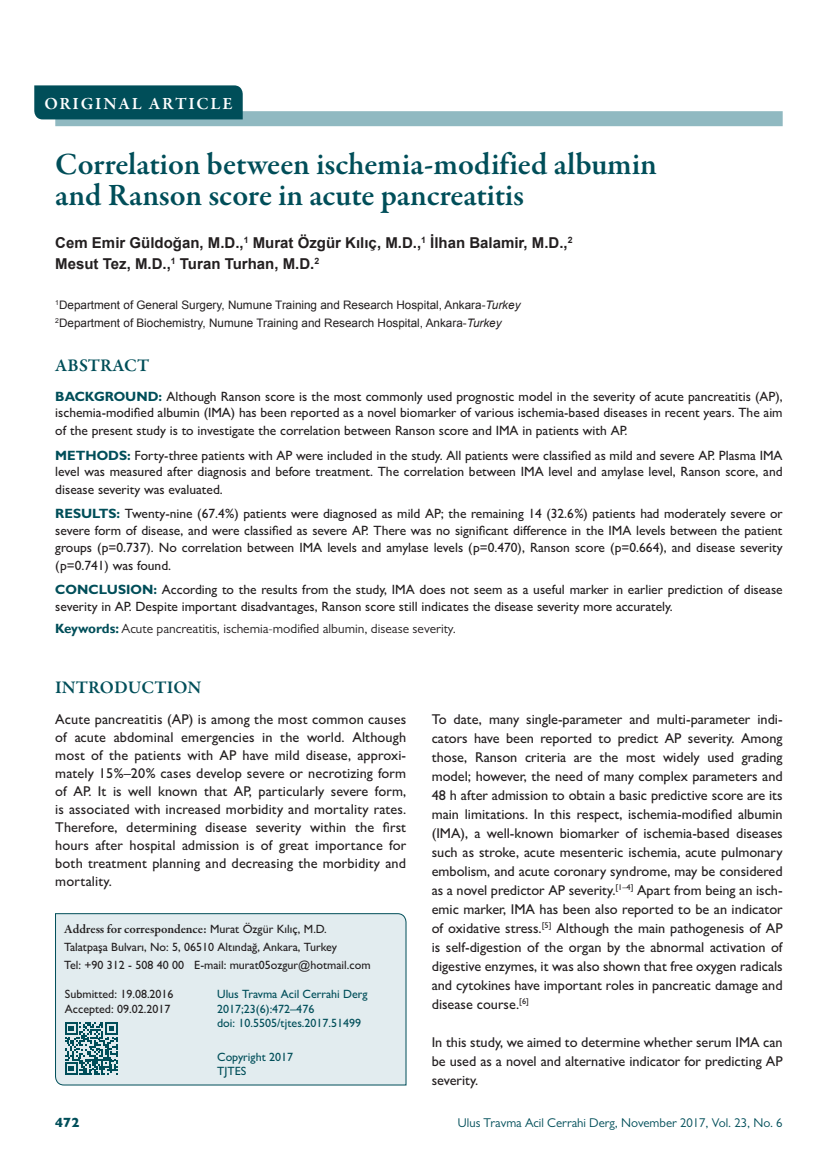
<style>
.page{position:relative;width:838px;height:1170px;background:#fff}
.page>*{position:absolute;margin:0;border:0;box-sizing:border-box;transform-origin:0 0}
.t1{font:600 31.5px/31.5px "Garamond Premr Pro";letter-spacing:-.005em;color:#004e59}
.t2{font:600 18px "Garamond Premr Pro";letter-spacing:.005em;color:#004e59}
.t3{font:600 17.25px "Garamond Premr Pro";letter-spacing:.1em;color:#fff}
.t4{font:700 15px/21px "Arial";color:#231f20}
.t5{font:500 14.25px/19px "Gill Sans MT Pro";color:#231f20;text-align:justify}
.t6{font:500 13.5px/16.5px "Gill Sans MT Pro";color:#231f20}
.t7{font:800 13.5px "Gill Sans MT Pro";color:#004e59}
.t8{font:13.35px "Gill Sans MT Pro";color:#231f20}
.t9{font:12.75px "Gill Sans MT Pro";color:#004e59}
.t10{font:600 12.75px "Garamond Premr Pro";letter-spacing:-.005em;color:#231f20}
.t11{font:500 12px/18px "Gill Sans MT Pro";color:#231f20}
.t12{font:500 12px/14.4px "Gill Sans MT Pro";color:#004e59}
.t13{font:11.7px/18px "Arial";color:#231f20}
.s1{font-style:italic}
.s2{font-weight:700;color:#004e59}
.s3{font-family:"Gill Sans";font-weight:700;color:#004e59}
.s4{font-family:"Gill Sans MT Pro";font-weight:500;font-size:12px}
</style>
<div class="page">
<div style="left:55px;top:111px;width:727px;height:15px;background:#90b9c1"></div>
<div style="left:34px;top:85px;width:209px;height:34px;background:#004e59"></div>
<div style="left:55px;top:913px;width:351px;height:172px;background:#e2ecef"></div>
<svg style="left:65px;top:1022px;width:53px;height:52px;background:#68969e"></svg>
<p class="t3" style="left:44px;top:93px;width:190px">ORIGINAL ARTICLE</p>
<h1 class="t1" style="left:55px;top:149px;width:603px">Correlation between ischemia-modified albumin and Ranson score in acute pancreatitis</h1>
<p class="t4" style="left:55px;top:232px;width:519px">Cem Emir Güldoğan, M.D.,<sup>1</sup> Murat Özgür Kılıç, M.D.,<sup>1</sup> İlhan Balamir, M.D.,<sup>2<br></sup>Mesut Tez, M.D.,<sup>1</sup> Turan Turhan, M.D.<sup>2</sup></p>
<p class="t13" style="left:55px;top:296px;width:467px"><sup>1</sup>Department of General Surgery, Numune Training and Research Hospital, Ankara-<span class="s1">Turkey<br></span><sup>2</sup>Department of Biochemistry, Numune Training and Research Hospital, Ankara-<span class="s1">Turkey</span></p>
<p class="t2" style="left:55px;top:355px;width:95px">ABSTRACT</p>
<p class="t6" style="left:55px;top:388px;width:729px"><span class="s2">BACKGROUND:</span> Although Ranson score is the most commonly used prognostic model in the severity of acute pancreatitis (AP), ischemia-modified albumin (IMA) has been reported as a novel biomarker of various ischemia-based diseases in recent years. The aim</p>
<p class="t6" style="left:55px;top:418px;width:729px;line-height:24.5px">of the present study is to investigate the correlation between Ranson score and IMA in patients with AP.<br><span class="s2">METHODS:</span> Forty-three patients with AP were included in the study. All patients were classified as mild and severe AP. Plasma IMA</p>
<p class="t6" style="left:55px;top:462px;width:729px;line-height:18px">level was measured after diagnosis and before treatment. The correlation between IMA level and amylase level, Ranson score, and disease severity was evaluated.</p>
<p class="t6" style="left:55px;top:505px;width:729px;text-align:justify"><span class="s2">RESULTS:</span> Twenty-nine (67.4%) patients were diagnosed as mild AP; the remaining 14 (32.6%) patients had moderately severe or severe form of disease, and were classified as severe AP. There was no significant difference in the IMA levels between the patient groups (p=0.737). No correlation between IMA levels and amylase levels (p=0.470), Ranson score (p=0.664), and disease severity</p>
<p class="t6" style="left:55px;top:552px;width:729px;line-height:24.5px">(p=0.741) was found.<br><span class="s2">CONCLUSION:</span> According to the results from the study, IMA does not seem as a useful marker in earlier prediction of disease</p>
<p class="t6" style="left:55px;top:598px;width:619px">severity in AP. Despite important disadvantages, Ranson score still indicates the disease severity more accurately.</p>
<p class="t8" style="left:55px;top:620px;width:402px"><span class="s3">Keywords:</span> Acute pancreatitis, ischemia-modified albumin, disease severity.</p>
<p class="t2" style="left:55px;top:676px;width:148px">INTRODUCTION</p>
<p class="t5" style="left:55px;top:710px;width:352px;line-height:18px">Acute pancreatitis (AP) is among the most common causes of acute abdominal emergencies in the world. Although most of the patients with AP have mild disease, approxi&shy;mately 15%–20% cases develop severe or necrotizing form of AP. It is well known that AP, particularly severe form, is associated with increased morbidity and mortality rates.<br>Therefore, determining disease severity within the first hours after hospital admission is of great importance for both treatment planning and decreasing the morbidity and mortality.</p>
<p class="t10" style="left:64px;top:921px;width:264px">Address for correspondence: <span class="s4">Murat Özgür Kılıç, M.D.</span></p>
<p class="t11" style="left:64px;top:937px;width:308px">Talatpaşa Bulvarı, No: 5, 06510 Altındağ, Ankara, Turkey<br>Tel: +90 312 - 508 40 00 E-mail: murat05ozgur@hotmail.com</p>
<p class="t12" style="left:217px;top:986px;width:152px">Ulus Travma Acil Cerrahi Derg<br>2017;23(6):472–476<br>doi: 10.5505/tjtes.2017.51499</p>
<p class="t12" style="left:217px;top:1049px;width:78px">Copyright 2017<br>TJTES</p>
<p class="t11" style="left:65px;top:986px;width:110px;line-height:14.4px">Submitted: 19.08.2016<br>Accepted: 09.02.2017</p>
<p class="t5" style="left:432px;top:709px;width:352px">To date, many single-parameter and multi-parameter indi&shy;cators have been reported to predict AP severity. Among those, Ranson criteria are the most widely used grading model; however, the need of many complex parameters and 48 h after admission to obtain a basic predictive score are its main limitations. In this respect, ischemia-modified albumin (IMA), a well-known biomarker of ischemia-based diseases such as stroke, acute mesenteric ischemia, acute pulmonary embolism, and acute coronary syndrome, may be considered as a novel predictor AP severity.<sup>[1–4]</sup> Apart from being an isch&shy;emic marker, IMA has been also reported to be an indicator of oxidative stress.<sup>[5]</sup> Although the main pathogenesis of AP is self-digestion of the organ by the abnormal activation of digestive enzymes, it was also shown that free oxygen radicals and cytokines have important roles in pancreatic damage and disease course.<sup>[6]</sup></p>
<p class="t5" style="left:432px;top:1032px;width:352px">In this study, we aimed to determine whether serum IMA can be used as a novel and alternative indicator for predicting AP severity.</p>
<p class="t7" style="left:55px;top:1114px;width:26px">472</p>
<p class="t9" style="left:458px;top:1115px;width:326px">Ulus Travma Acil Cerrahi Derg, November 2017, Vol. 23, No. 6</p>
</div>
